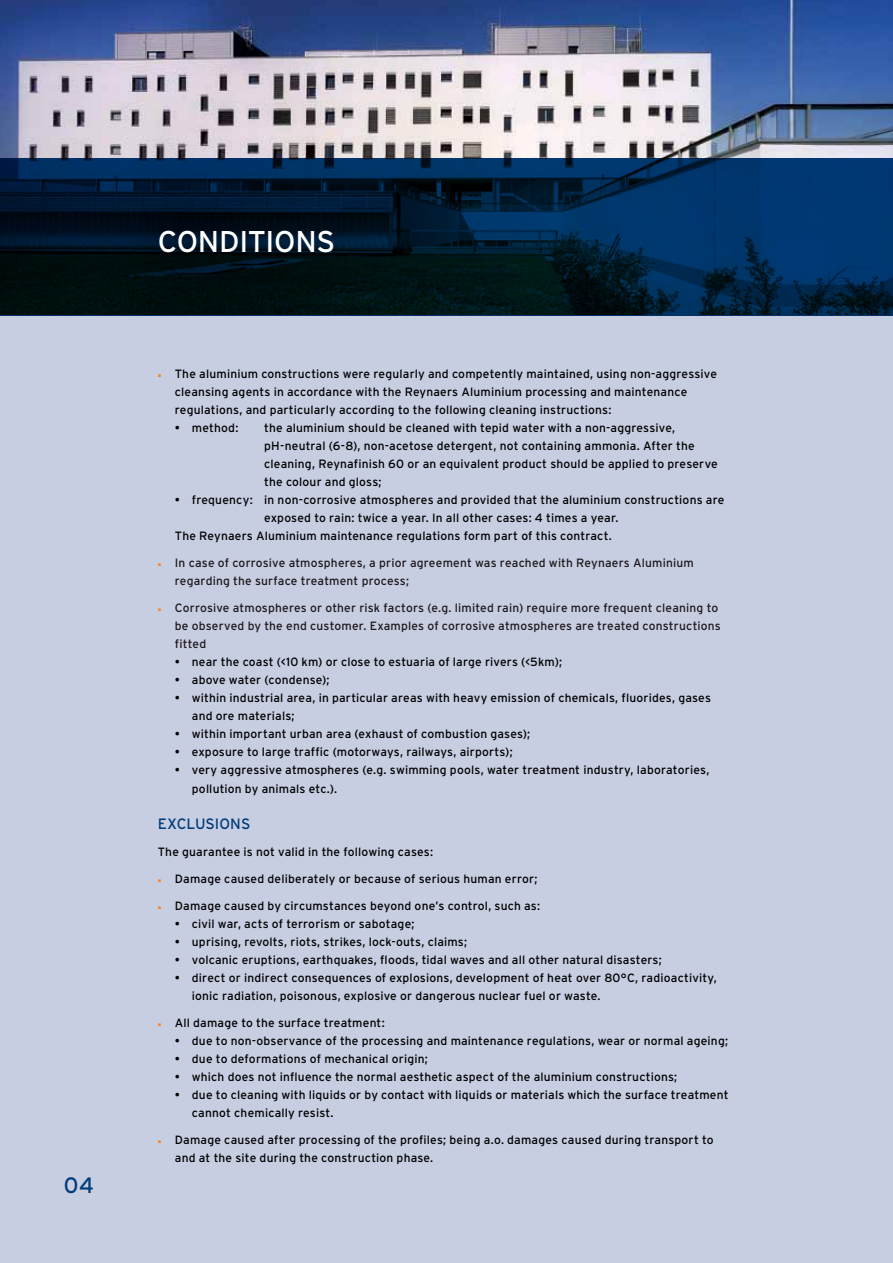
<style>
.page{position:relative;width:893px;height:1263px;background:#fff}
.page>*{position:absolute;margin:0;border:0;box-sizing:border-box;transform-origin:0 0}
.t1{font:30px "Interstate Rey";letter-spacing:-.01em;color:#fff}
.t2{font:22.2px "Interstate Rey";color:#003d79}
.t3{font:15px "Interstate Rey";letter-spacing:-.005em;color:#003d79}
.t4{font:12px/18px "Interstate Rey";letter-spacing:.015em;color:#000}
.t5{font:12px/18px "Interstate Rey";letter-spacing:.015em;color:#1d181c}
.s1{font-family:"Minion Pro";font-size:9px;color:#f58220}
</style>
<div class="page">
<img style="left:0;top:0;width:893px;height:158px">
<div style="left:0;top:316px;width:893px;height:947px;background:#c8cee2"></div>
<svg style="left:0;top:158px;width:893px;height:158px;background:#00203b"></svg>
<h2 class="t2" style="left:64px;top:1171px;width:32px">04</h2>
<h1 class="t1" style="left:158px;top:223px;width:179px">CONDITIONS</h1>
<p class="t4" style="left:175px;top:365px;width:544px;text-indent:-17px"><span class="s1">■</span> The aluminium constructions were regularly and competently maintained, using non-aggressive cleansing agents in accordance with the Reynaers Aluminium processing and maintenance regulations, and particularly according to the following cleaning instructions:</p>
<p class="t4" style="left:175px;top:419px;width:65px">• method:</p>
<p class="t4" style="left:264px;top:419px;width:455px">the aluminium should be cleaned with tepid water with a non-aggressive,<br>pH -neutral (6-8), non-acetose detergent, not containing ammonia. After the cleaning, Reynafinish 60 or an equivalent product should be applied to preserve the colour and gloss;</p>
<p class="t4" style="left:175px;top:491px;width:551px">• frequency: in non-corrosive atmospheres and provided that the aluminium constructions are</p>
<p class="t4" style="left:264px;top:509px;width:356px">exposed to rain: twice a year. In all other cases: 4 times a year.</p>
<p class="t4" style="left:175px;top:527px;width:439px">The Reynaers Aluminium maintenance regulations form part of this contract.</p>
<p class="t5" style="left:175px;top:554px;width:520px;text-indent:-17px"><span class="s1">■</span> In case of corrosive atmospheres, a prior agreement was reached with Reynaers Aluminium regarding the surface treatment process;</p>
<p class="t5" style="left:175px;top:599px;width:547px;text-indent:-17px"><span class="s1">■</span> Corrosive atmospheres or other risk factors (e.g. limited rain) require more frequent cleaning to be observed by the end customer. Examples of corrosive atmospheres are treated constructions fitted</p>
<p class="t4" style="left:175px;top:653px;width:389px">• near the coast (&lt;10 km) or close to estuaria of large rivers (&lt;5km);</p>
<p class="t4" style="left:175px;top:671px;width:156px">• above water (condense);</p>
<p class="t4" style="left:192px;top:689px;width:521px;text-indent:-17px">• within industrial area, in particular areas with heavy emission of chemicals, fluorides, gases and ore materials;</p>
<p class="t4" style="left:175px;top:725px;width:357px">• within important urban area (exhaust of combustion gases);</p>
<p class="t4" style="left:175px;top:743px;width:339px">• exposure to large traffic (motorways, railways, airports);</p>
<p class="t4" style="left:192px;top:761px;width:519px;text-indent:-17px">• very aggressive atmospheres (e.g. swimming pools, water treatment industry, laboratories, pollution by animals etc.).</p>
<p class="t3" style="left:158px;top:814px;width:94px">EXCLUSIONS</p>
<p class="t4" style="left:158px;top:842px;width:277px">The guarantee is not valid in the following cases:</p>
<p class="t4" style="left:158px;top:869px;width:381px"><span class="s1">■</span> Damage caused deliberately or because of serious human error;</p>
<p class="t4" style="left:158px;top:896px;width:384px"><span class="s1">■</span> Damage caused by circumstances beyond one’s control, such as:</p>
<p class="t4" style="left:175px;top:914px;width:241px">• civil war, acts of terrorism or sabotage;</p>
<p class="t4" style="left:175px;top:932px;width:294px">• uprising, revolts, riots, strikes, lock-outs, claims;</p>
<p class="t4" style="left:175px;top:950px;width:488px">• volcanic eruptions, earthquakes, floods, tidal waves and all other natural disasters;</p>
<p class="t4" style="left:192px;top:968px;width:526px;text-indent:-17px">• direct or indirect consequences of explosions, development of heat over 80°C, radioactivity, ionic radiation, poisonous, explosive or dangerous nuclear fuel or waste.</p>
<p class="t4" style="left:158px;top:1013px;width:228px"><span class="s1">■</span> All damage to the surface treatment:</p>
<p class="t4" style="left:175px;top:1031px;width:555px">• due to non-observance of the processing and maintenance regulations, wear or normal ageing;</p>
<p class="t4" style="left:175px;top:1049px;width:255px">• due to deformations of mechanical origin;</p>
<p class="t4" style="left:175px;top:1067px;width:504px">• which does not influence the normal aesthetic aspect of the aluminium constructions;</p>
<p class="t4" style="left:192px;top:1085px;width:538px;text-indent:-17px">• due to cleaning with liquids or by contact with liquids or materials which the surface treatment cannot chemically resist.</p>
<p class="t4" style="left:175px;top:1130px;width:540px;text-indent:-17px"><span class="s1">■</span> Damage caused after processing of the profiles; being a.o. damages caused during transport to and at the site during the construction phase.</p>
</div>
